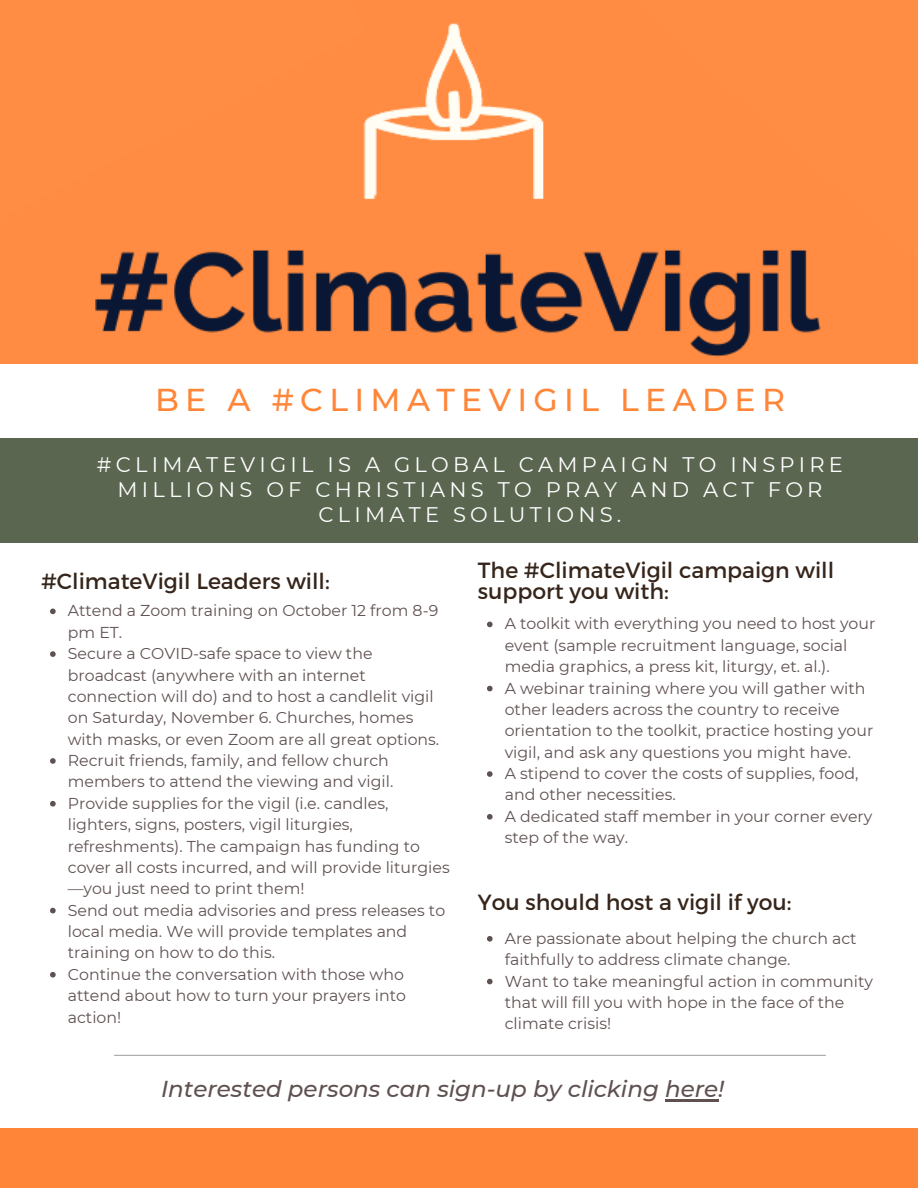
<style>
.page{position:relative;width:918px;height:1188px;background:#fff}
.page>*{position:absolute;margin:0;border:0;box-sizing:border-box;transform-origin:0 0}
.t1{font:500 31.5px "Montserrat";letter-spacing:.2em;color:#ff8639}
.t2{font:italic 500 22.95px "Montserrat";color:#605151}
.t3{font:21.9px/21.3px "Montserrat";color:#36251a}
.t4{font:21px/24.8px "Montserrat";letter-spacing:.2em;color:#fff;text-align:center}
.t5{font:15.75px/21.3px "Montserrat";color:#605151}
</style>
<div class="page">
<hr style="left:114px;top:1055px;width:711px;height:1px;background:#a6a6a6">
<img style="left:0;top:0;width:918px;height:364px">
<div style="left:0;top:1129px;width:918px;height:59px;background:#ff8639"></div>
<div style="left:0;top:0;width:366px;height:263px;background:#ff8c42"></div>
<svg style="left:634px;top:0;width:284px;height:340px;background:#ee8441"></svg>
<hr style="left:665px;top:1100px;width:53px;height:2px;background:#605151">
<svg style="left:50px;top:609px;width:6px;height:5px"></svg>
<svg style="left:50px;top:651px;width:6px;height:6px"></svg>
<svg style="left:50px;top:758px;width:6px;height:6px"></svg>
<svg style="left:50px;top:801px;width:6px;height:6px"></svg>
<svg style="left:50px;top:908px;width:6px;height:5px"></svg>
<svg style="left:50px;top:972px;width:6px;height:6px"></svg>
<svg style="left:487px;top:622px;width:6px;height:5px"></svg>
<svg style="left:487px;top:686px;width:6px;height:5px"></svg>
<svg style="left:487px;top:771px;width:6px;height:6px"></svg>
<svg style="left:487px;top:814px;width:6px;height:6px"></svg>
<svg style="left:487px;top:936px;width:6px;height:6px"></svg>
<svg style="left:487px;top:979px;width:6px;height:5px"></svg>
<div style="left:0;top:438px;width:918px;height:105px;background:#5a6650"></div>
<p class="t1" style="left:155px;top:381px;width:631px">BE A #CLIMATEVIGIL LEADER</p>
<p class="t4" style="left:70px;top:452px;width:748px">#CLIMATEVIGIL IS A GLOBAL CAMPAIGN TO INSPIRE<br>MILLIONS OF CHRISTIANS TO PRAY AND ACT FOR<br>CLIMATE SOLUTIONS.</p>
<p class="t4" style="left:97px;top:452px;width:748px">#CLIMATEVIGIL IS A GLOBAL CAMPAIGN TO INSPIRE<br>MILLIONS OF CHRISTIANS TO PRAY AND ACT FOR<br>CLIMATE SOLUTIONS.</p>
<p class="t3" style="left:41px;top:569px;width:290px">#ClimateVigil Leaders will:</p>
<p class="t5" style="left:68px;top:600px;width:372px">Attend a Zoom training on October 12 from 8-9 pm ET.</p>
<p class="t5" style="left:68px;top:643px;width:373px">Secure a COVID-safe space to view the broadcast (anywhere with an internet connection will do) and to host a candlelit vigil on Saturday, November 6. Churches, homes with masks, or even Zoom are all great options.</p>
<p class="t5" style="left:68px;top:750px;width:327px">Recruit friends, family, and fellow church members to attend the viewing and vigil.</p>
<p class="t5" style="left:68px;top:792px;width:383px">Provide supplies for the vigil (i.e. candles, lighters, signs, posters, vigil liturgies, refreshments). The campaign has funding to cover all costs incurred, and will provide liturgies —you just need to print them!</p>
<p class="t5" style="left:68px;top:899px;width:379px">Send out media advisories and press releases to local media. We will provide templates and training on how to do this.</p>
<p class="t5" style="left:68px;top:963px;width:340px">Continue the conversation with those who attend about how to turn your prayers into action!</p>
<p class="t3" style="left:478px;top:558px;width:358px">The #ClimateVigil campaign will support you with:</p>
<p class="t5" style="left:505px;top:613px;width:372px">A toolkit with everything you need to host your event (sample recruitment language, social media graphics, a press kit, liturgy, et. al.).</p>
<p class="t5" style="left:505px;top:677px;width:370px">A webinar training where you will gather with other leaders across the country to receive orientation to the toolkit, practice hosting your vigil, and ask any questions you might have.</p>
<p class="t5" style="left:505px;top:763px;width:355px">A stipend to cover the costs of supplies, food, and other necessities.</p>
<p class="t5" style="left:505px;top:806px;width:369px">A dedicated staff member in your corner every step of the way.</p>
<p class="t3" style="left:478px;top:891px;width:315px">You should host a vigil if you:</p>
<p class="t5" style="left:505px;top:928px;width:353px">Are passionate about helping the church act faithfully to address climate change.</p>
<p class="t5" style="left:505px;top:970px;width:370px">Want to take meaningful action in community that will fill you with hope in the face of the climate crisis!</p>
<p class="t2" style="left:161px;top:1075px;width:565px">Interested persons can sign-up by clicking here!</p>
</div>
